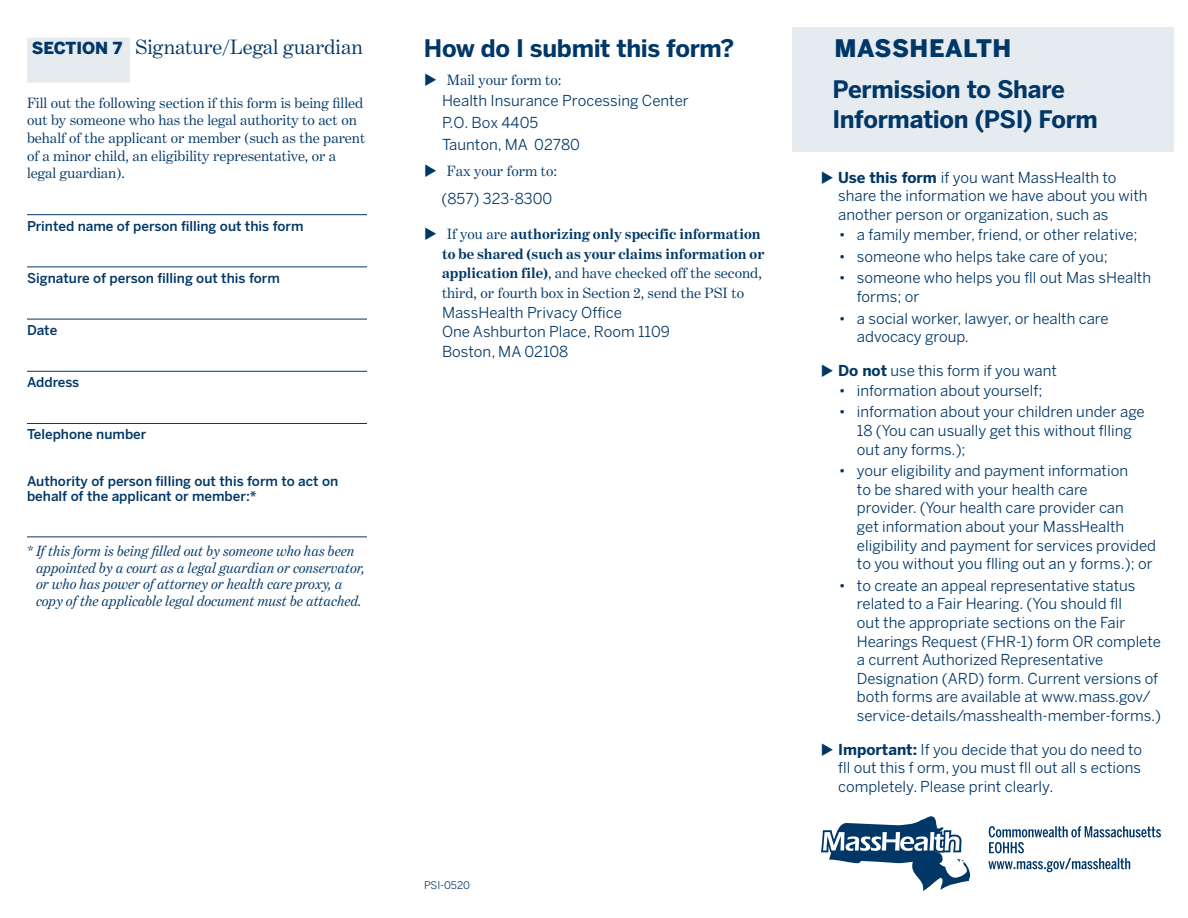
<style>
.page{position:relative;width:1188px;height:918px;background:#fff}
.page>*{position:absolute;margin:0;border:0;box-sizing:border-box;transform-origin:0 0}
.t1{font:700 24px/41.4px "Benton Sans";letter-spacing:-.015em;color:#003767}
.t2{font:21px "Benton Modern One";color:#003767}
.t3{font:900 16.5px "Benton Sans";color:#003767}
.t4{font:15px/18.6px "Benton Sans";color:#003767}
.t5{font:700 15px/19.6px "Benton Modern One";color:#003767}
.t6{font:15px/17.7px "Benton Modern One";color:#003767}
.t7{font:italic 15px/16.5px "Benton Modern One";color:#003767}
.t8{font:500 13.5px/15px "Benton Sans";color:#003767}
.t9{font:10.5px "Benton Sans";color:#003767}
.s1{font-style:normal}
.s2{font-weight:900}
.s3{font-weight:700}
.s4{font-family:"Benton Modern One"}
.s5{font-family:"Benton Sans"}
.s6{font-weight:400}
.s7{font-family:"Benton Sans";font-weight:400}
</style>
<div class="page">
<hr style="left:27px;top:537px;width:340px;height:1px;background:#003767">
<hr style="left:27px;top:423px;width:340px;height:1px;background:#003767">
<hr style="left:27px;top:371px;width:340px;height:1px;background:#003767">
<hr style="left:27px;top:319px;width:340px;height:1px;background:#003767">
<hr style="left:27px;top:267px;width:340px;height:1px;background:#003767">
<hr style="left:27px;top:214px;width:340px;height:1px;background:#003767">
<div style="left:27px;top:38px;width:103px;height:45px;background:#e6ebf0"></div>
<div style="left:793px;top:27px;width:381px;height:124px;background:#e6ebf0"></div>
<svg style="left:988px;top:826px;width:173px;height:46px"></svg>
<svg style="left:821px;top:816px;width:149px;height:75px"></svg>
<h2 class="t3" style="left:32px;top:38px;width:92px">SECTION 7</h2>
<h3 class="t2" style="left:135px;top:35px;width:229px">Signature/Legal guardian</h3>
<p class="t6" style="left:27px;top:94px;width:340px">Fill out the following section if this form is being flled out by someone who has the legal authority to act on behalf of the applicant or member (such as the parent of a minor child, an eligibility representative, or a legal guardian).</p>
<p class="t8" style="left:27px;top:218px;width:278px">Printed name of person flling out this form</p>
<p class="t8" style="left:27px;top:270px;width:254px">Signature of person flling out this form</p>
<p class="t8" style="left:27px;top:322px;width:32px">Date</p>
<p class="t8" style="left:27px;top:375px;width:54px">Address</p>
<p class="t8" style="left:27px;top:427px;width:121px">Telephone number</p>
<p class="t8" style="left:27px;top:473px;width:313px">Authority of person flling out this form to act on behalf of the applicant or member:*</p>
<p class="t7" style="left:36px;top:543px;width:331px;text-indent:-9px"><span class="s1">*</span> Ifthis form is being flled out by someone who has been appointed by a court as a legal guardian or conservator, or who has power ofattorney or health care proxy, a copy ofthe applicable legal document must be attached.</p>
<h2 class="t1" style="left:424px;top:27px;width:312px">How do I submit this form?</h2>
<h1 class="t1" style="left:832px;top:27px;width:234px"><span class="s2">MASSHEALTH<br></span>Permission to Share</h1>
<h1 class="t1" style="left:832px;top:98px;width:267px">Information (PSI) Form</h1>
<p class="t4" style="left:838px;top:168px;width:311px;text-indent:-17px">◆ <span class="s3">Use this form</span> if you want MassHealth to share the information we have about you with another person or organization, such as</p>
<p class="t4" style="left:839px;top:225px;width:300px">• a family member, friend, or other relative;</p>
<p class="t4" style="left:839px;top:247px;width:270px">• someone who helps take care of you;</p>
<p class="t4" style="left:857px;top:268px;width:296px;text-indent:-18px">• someone who helps you fll out Mas sHealth forms; or</p>
<p class="t4" style="left:857px;top:309px;width:253px;text-indent:-18px">• a social worker, lawyer, or health care advocacy group.</p>
<p class="t4" style="left:821px;top:361px;width:237px">◆ <span class="s3">Do not</span> use this form if you want</p>
<p class="t4" style="left:839px;top:381px;width:205px">• information about yourself;</p>
<p class="t4" style="left:857px;top:402px;width:289px;text-indent:-18px">• information about your children under age<br>18 (You can usually get this without flling out any forms.);</p>
<p class="t4" style="left:857px;top:461px;width:301px;text-indent:-18px">• your eligibility and payment information<br>to be shared with your health care<br>provider. (Your health care provider can<br>get information about your MassHealth eligibility and payment for services provided to you without you flling out an y forms.); or</p>
<p class="t4" style="left:857px;top:576px;width:306px;text-indent:-18px">• to create an appeal representative status related to a Fair Hearing. (You should fll<br>out the appropriate sections on the Fair Hearings Request (FHR-1) form OR complete a current Authorized Representative Designation (ARD) form. Current versions of both forms are available at www.mass.gov/ service-details/masshealth-member-forms.)</p>
<p class="t4" style="left:838px;top:740px;width:306px;text-align:justify;text-indent:-17px">◆ <span class="s3">Important:</span> If you decide that you do need to fll out this f orm, you must fll out all s ections completely. Please print clearly.</p>
<p class="t4" style="left:442px;top:68px;width:248px;line-height:21.6px;text-indent:-18px">◆ <span class="s4">Mail your form to:<br></span>Health Insurance Processing Center<br>P.O. Box 4405<br>Taunton, MA 02780</p>
<p class="t6" style="left:442px;top:157px;width:117px;line-height:27.6px;text-indent:-18px">◆ Fax your form to: <span class="s5">(857) 323-8300</span></p>
<p class="t5" style="left:442px;top:224px;width:324px;text-indent:-18px">◆ <span class="s6">If you are</span> authorizing only specific information to be shared (such as your claims information or application file)<span class="s6">, and have checked off the second, third, or fourth box in Section 2, send the PSI to </span><span class="s7">MassHealth Privacy Office<br>One Ashburton Place, Room 1109<br>Boston, MA 02108</span></p>
<p class="t9" style="left:424px;top:879px;width:47px">PSI-0520</p>
</div>
